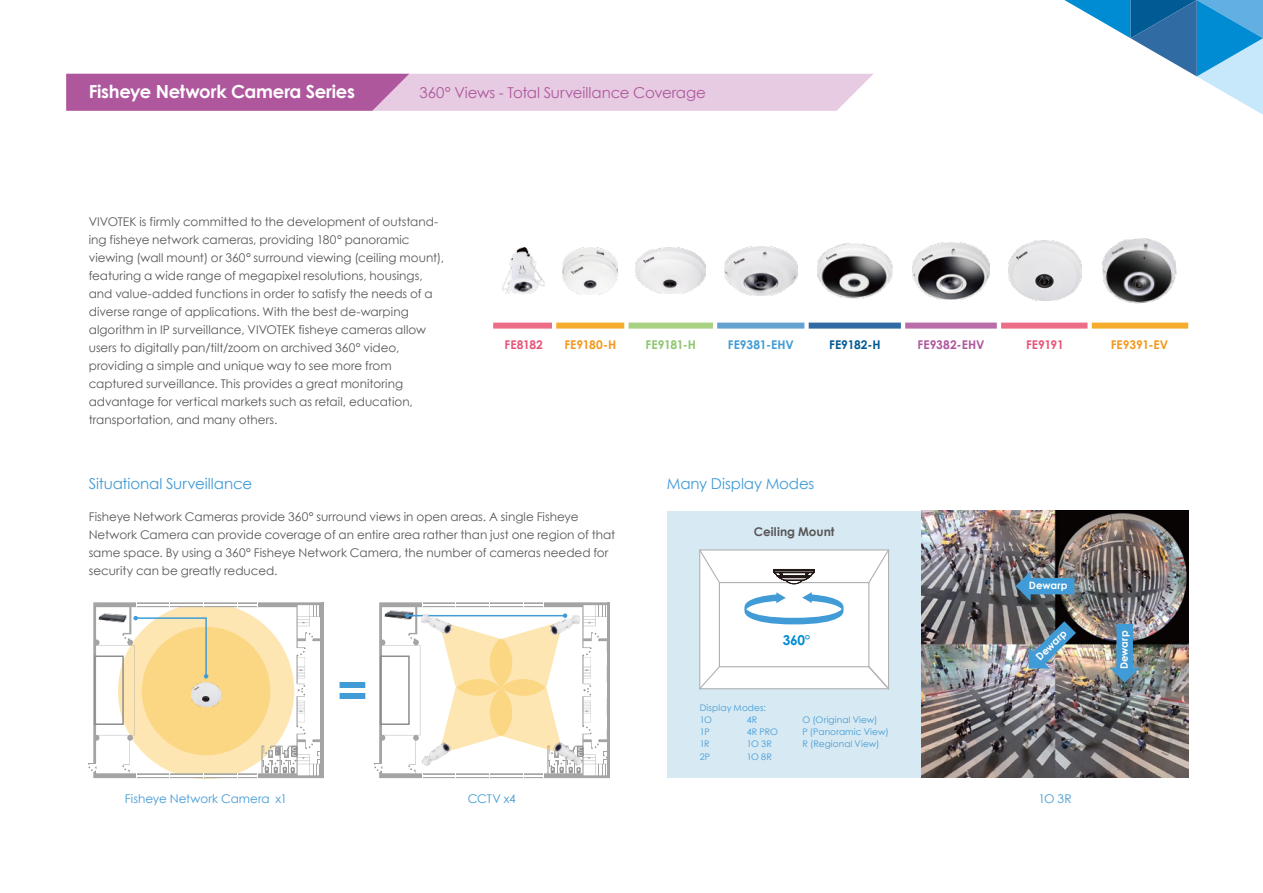
<style>
.page{position:relative;width:1263px;height:893px;background:#fff}
.page>*{position:absolute;margin:0;border:0;box-sizing:border-box;transform-origin:0 0}
.t1{font:700 18px "Century Gothic";letter-spacing:-.015em;color:#fff}
.t2{font:15px "Century Gothic";letter-spacing:-.01em;color:#409bd6}
.t3{font:15px "Century Gothic";letter-spacing:-.01em;color:#af579d}
.t4{font:700 13.65px "Century Gothic";color:#008cd3}
.t5{font:12px/18px "Century Gothic";color:#595757}
.t6{font:12px "Century Gothic";color:#409bd6}
.t7{font:700 12px "Century Gothic";color:#f3981c}
.t8{font:700 12px "Century Gothic";letter-spacing:-.015em;color:#e95377}
.t9{font:700 12px "Century Gothic";letter-spacing:.005em;color:#595757}
.t10{font:700 12px "Century Gothic";color:#409bd6}
.t11{font:700 12px "Century Gothic";letter-spacing:.005em;color:#af579d}
.t12{font:700 12px "Century Gothic";letter-spacing:-.025em;color:#8cc66d}
.t13{font:700 12px "Century Gothic";color:#005a94}
.t14{font:700 10.2px "Century Gothic";letter-spacing:.005em;color:#fff}
.t15{font:9px/12.3px "Century Gothic";letter-spacing:.015em;color:#409bd6}
</style>
<div class="page">
<svg style="left:1064px;top:0;width:199px;height:115px"></svg>
<div style="left:667px;top:692px;width:254px;height:86px;background:#d7e9f3"></div>
<div style="left:667px;top:511px;width:254px;height:181px;background:#d7e9f3"></div>
<div style="left:493px;top:323px;width:61px;height:6px;background:#ec6d88"></div>
<div style="left:554px;top:323px;width:72px;height:6px;background:#f6ac2d"></div>
<div style="left:626px;top:323px;width:89px;height:6px;background:#a8d182"></div>
<div style="left:715px;top:323px;width:91px;height:6px;background:#64a2d2"></div>
<div style="left:806px;top:323px;width:97px;height:6px;background:#306ca3"></div>
<div style="left:903px;top:323px;width:96px;height:6px;background:#b96eaa"></div>
<div style="left:999px;top:323px;width:92px;height:6px;background:#ec6d88"></div>
<div style="left:1091px;top:323px;width:97px;height:6px;background:#f6ac2d"></div>
<img style="left:503px;top:248px;width:41px;height:46px">
<img style="left:563px;top:247px;width:55px;height:47px">
<img style="left:817px;top:243px;width:76px;height:56px">
<img style="left:1008px;top:241px;width:73px;height:60px">
<img style="left:1102px;top:238px;width:75px;height:66px">
<div style="left:340px;top:682px;width:25px;height:6px;background:#409bd6"></div>
<div style="left:340px;top:693px;width:25px;height:6px;background:#409bd6"></div>
<svg style="left:374px;top:602px;width:236px;height:176px"></svg>
<hr style="left:607px;top:602px;width:2px;height:176px;background:#a4a4a5">
<img style="left:550px;top:615px;width:30px;height:19px">
<img style="left:422px;top:614px;width:29px;height:19px">
<img style="left:421px;top:737px;width:31px;height:35px">
<img style="left:551px;top:737px;width:32px;height:35px">
<svg style="left:89px;top:603px;width:235px;height:175px"></svg>
<hr style="left:320px;top:603px;width:3px;height:175px;background:#a4a4a5">
<img style="left:192px;top:682px;width:29px;height:25px">
<svg style="left:699px;top:549px;width:191px;height:141px;background:#eff3f6"></svg>
<img style="left:921px;top:511px;width:267px;height:267px">
<img style="left:1014px;top:571px;width:79px;height:112px">
<div style="left:1116px;top:624px;width:17px;height:46px;background:#409bd6"></div>
<svg style="left:1109px;top:668px;width:31px;height:15px"></svg>
<svg style="left:66px;top:74px;width:807px;height:37px;background:#d09ec7"></svg>
<img style="left:636px;top:248px;width:69px;height:46px">
<img style="left:725px;top:246px;width:72px;height:49px">
<img style="left:912px;top:242px;width:77px;height:57px">
<hr style="left:552px;top:317px;width:4px;height:17px;background:#fff">
<hr style="left:624px;top:317px;width:4px;height:17px;background:#fff">
<hr style="left:713px;top:317px;width:4px;height:17px;background:#fff">
<div style="left:804px;top:317px;width:5px;height:17px;background:#fff"></div>
<hr style="left:901px;top:317px;width:4px;height:17px;background:#fff">
<hr style="left:997px;top:317px;width:4px;height:17px;background:#fff">
<div style="left:1087px;top:317px;width:5px;height:17px;background:#fff"></div>
<h1 class="t1" style="left:89px;top:78px;width:268px">Fisheye Network Camera Series</h1>
<p class="t3" style="left:419px;top:82px;width:288px">360° Views - Total Surveillance Coverage</p>
<p class="t5" style="left:89px;top:212px;width:357px">VIVOTEK is firmly committed to the development of outstand&shy;ing fisheye network cameras, providing 180° panoramic viewing (wall mount) or 360° surround viewing (ceiling mount), featuring a wide range of megapixel resolutions, housings, and value-added functions in order to satisfy the needs of a diverse range of applications. With the best de-warping algorithm in IP surveillance, VIVOTEK fisheye cameras allow users to digitally pan/tilt/zoom on archived 360° video, providing a simple and unique way to see more from captured surveillance. This provides a great monitoring advantage for vertical markets such as retail, education, transportation, and many others.</p>
<p class="t8" style="left:504px;top:336px;width:40px">FE8182</p>
<p class="t7" style="left:564px;top:336px;width:54px">FE9180-H</p>
<p class="t12" style="left:646px;top:336px;width:52px">FE9181-H</p>
<p class="t10" style="left:728px;top:336px;width:68px">FE9381-EHV</p>
<p class="t13" style="left:829px;top:336px;width:53px">FE9182-H</p>
<p class="t11" style="left:918px;top:336px;width:68px">FE9382-EHV</p>
<p class="t8" style="left:1026px;top:336px;width:39px">FE9191</p>
<p class="t7" style="left:1111px;top:336px;width:59px">FE9391-EV</p>
<p class="t2" style="left:89px;top:473px;width:165px">Situational Surveillance</p>
<p class="t5" style="left:89px;top:508px;width:528px">Fisheye Network Cameras provide 360° surround views in open areas. A single Fisheye Network Camera can provide coverage of an entire area rather than just one region of that same space. By using a 360° Fisheye Network Camera, the number of cameras needed for security can be greatly reduced.</p>
<p class="t6" style="left:125px;top:790px;width:164px">Fisheye Network Camera x1</p>
<p class="t6" style="left:468px;top:790px;width:50px">CCTV x4</p>
<p class="t2" style="left:667px;top:473px;width:149px">Many Display Modes</p>
<p class="t9" style="left:754px;top:523px;width:82px">Ceiling Mount</p>
<p class="t4" style="left:783px;top:629px;width:29px">360°</p>
<p class="t15" style="left:700px;top:701px;width:68px">Display Modes:<br>1O<br>1P<br>1R<br>2P</p>
<p class="t15" style="left:747px;top:713px;width:33px">4R<br>4R PRO<br>1O 3R<br>1O 8R</p>
<p class="t15" style="left:802px;top:713px;width:88px">O (Original View)<br>P (Panoramic View)<br>R (Regional View)</p>
<p class="t14" style="left:1029px;top:578px;width:40px">Dewarp</p>
<p class="t14" style="left:1032px;top:653px;width:40px;rotate:-45deg">Dewarp</p>
<p class="t14" style="left:1116px;top:669px;width:40px;rotate:-90deg">Dewarp</p>
<p class="t6" style="left:1038px;top:790px;width:35px">1O 3R</p>
</div>
